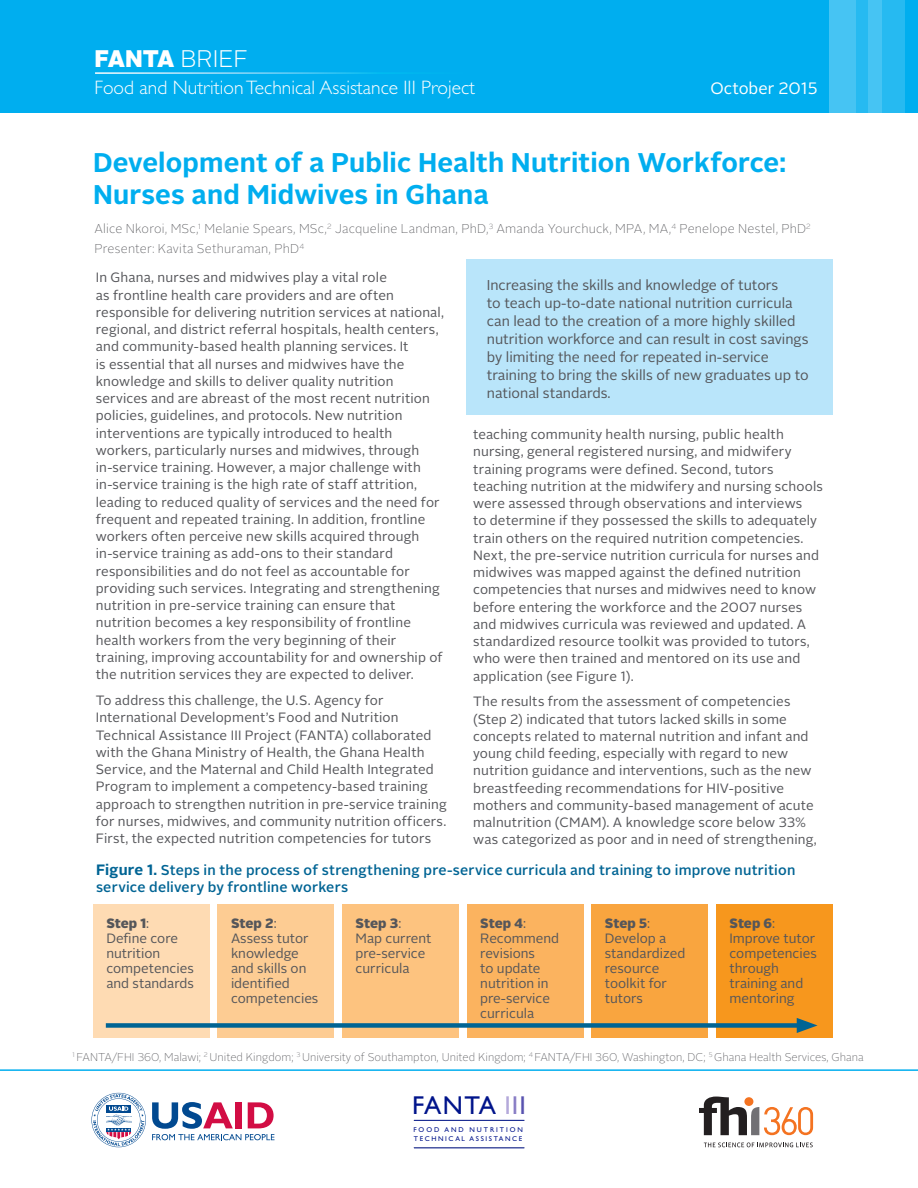
<style>
.page{position:relative;width:918px;height:1188px;background:#fff}
.page>*{position:absolute;margin:0;border:0;box-sizing:border-box;transform-origin:0 0}
.t1{font:700 27px/32.4px "Alright Sans";letter-spacing:.005em;color:#00aeef}
.t2{font:25.95px "Gill Sans";letter-spacing:.04em;color:#00148b}
.t3{font:900 24px "Alright Sans";letter-spacing:-.035em;color:#fff}
.t4{font:300 19.5px "Gill Sans";color:#fff}
.t5{font:16.5px "Alright Sans";color:#fff}
.t6{font:14.25px/18px "Alright Sans";color:#55565a}
.t7{font:500 14.25px/17.1px "Alright Sans";letter-spacing:.015em;color:#006494}
.t8{font:13.5px/17.2px "Alright Sans";letter-spacing:.01em;color:#55565a}
.t9{font:900 13.5px "Alright Sans";letter-spacing:-.005em;color:#55565a}
.t10{font:100 12.75px "Alright Sans";letter-spacing:.015em;color:#55565a}
.t11{font:100 11.25px "Alright Sans";color:#55565a}
.t12{font:7.05px/9.8px "Gill Sans";letter-spacing:.23em;color:#00148b}
.s1{font-weight:300}
.s2{font-weight:700;font-size:15px}
.s3{font-weight:900}
.s4{font-weight:400}
.s5{color:#b4a9da}
.s6{color:#887dc5}
.s7{color:#5852af}
</style>
<div class="page">
<div style="left:0;top:0;width:918px;height:112px;background:#00aeef"></div>
<div style="left:856px;top:0;width:49px;height:113px;background:#26baf1"></div>
<div style="left:829px;top:0;width:27px;height:113px;background:#46c4f3"></div>
<svg style="left:868px;top:0;width:13px;height:113px"></svg>
<hr style="left:95px;top:72px;width:378px;height:2px;background:#fff">
<hr style="left:414px;top:1120px;width:110px;height:1px;background:#00148b">
<hr style="left:414px;top:1148px;width:110px;height:1px;background:#00148b">
<svg style="left:699px;top:1097px;width:114px;height:38px"></svg>
<svg style="left:704px;top:1143px;width:109px;height:4px"></svg>
<svg style="left:152px;top:1102px;width:122px;height:38px"></svg>
<svg style="left:92px;top:1093px;width:54px;height:54px"></svg>
<hr style="left:0;top:1069px;width:918px;height:2px;background:#00aeef">
<div style="left:467px;top:259px;width:366px;height:156px;background:#b9e5fa"></div>
<div style="left:93px;top:904px;width:117px;height:134px;background:#fedbb3"></div>
<div style="left:218px;top:904px;width:116px;height:134px;background:#fdcc93"></div>
<div style="left:342px;top:904px;width:117px;height:134px;background:#fdc37f"></div>
<div style="left:467px;top:904px;width:116px;height:134px;background:#fbb35f"></div>
<div style="left:591px;top:904px;width:117px;height:134px;background:#f9a53f"></div>
<div style="left:716px;top:904px;width:117px;height:134px;background:#f7971d"></div>
<div style="left:106px;top:1023px;width:699px;height:5px;background:#006494"></div>
<svg style="left:797px;top:1018px;width:21px;height:15px"></svg>
<h3 class="t3" style="left:94px;top:42px;width:155px">FANTA <span class="s1">BRIEF</span></h3>
<h3 class="t4" style="left:94px;top:76px;width:382px">Food and Nutrition Technical Assistance III Project</h3>
<p class="t5" style="left:711px;top:77px;width:108px">October 2015</p>
<p class="t1" style="left:93px;top:147px;width:695px">Development of a Public Health Nutrition Workforce:<br>Nurses and Midwives in Ghana</p>
<p class="t10" style="left:94px;top:220px;width:718px">Alice Nkoroi, MSc,<sup>1</sup> Melanie Spears, MSc,<sup>2</sup> Jacqueline Landman, PhD,<sup>3</sup> Amanda Yourchuck, MPA, MA,<sup>4</sup> Penelope Nestel, PhD<sup>2</sup></p>
<p class="t10" style="left:94px;top:240px;width:211px">Presenter: Kavita Sethuraman, PhD<sup>4</sup></p>
<p class="t8" style="left:96px;top:269px;width:350px">In Ghana, nurses and midwives play a vital role<br>as frontline health care providers and are often responsible for delivering nutrition services at national, regional, and district referral hospitals, health centers, and community-based health planning services. It<br>is essential that all nurses and midwives have the knowledge and skills to deliver quality nutrition services and are abreast of the most recent nutrition policies, guidelines, and protocols. New nutrition interventions are typically introduced to health workers, particularly nurses and midwives, through in-service training. However, a major challenge with in-service training is the high rate of staff attrition, leading to reduced quality of services and the need for frequent and repeated training. In addition, frontline workers often perceive new skills acquired through in-service training as add-ons to their standard responsibilities and do not feel as accountable for providing such services. Integrating and strengthening nutrition in pre-service training can ensure that nutrition becomes a key responsibility of frontline health workers from the very beginning of their training, improving accountability for and ownership of the nutrition services they are expected to deliver.</p>
<p class="t8" style="left:96px;top:692px;width:352px">To address this challenge, the U.S. Agency for International Development’s Food and Nutrition Technical Assistance III Project (FANTA) collaborated with the Ghana Ministry of Health, the Ghana Health Service, and the Maternal and Child Health Integrated Program to implement a competency-based training approach to strengthen nutrition in pre-service training for nurses, midwives, and community nutrition officers.<br>First, the expected nutrition competencies for tutors</p>
<p class="t6" style="left:487px;top:277px;width:323px">Increasing the skills and knowledge of tutors<br>to teach up-to-date national nutrition curricula can lead to the creation of a more highly skilled nutrition workforce and can result in cost savings by limiting the need for repeated in-service training to bring the skills of new graduates up to national standards.</p>
<p class="t8" style="left:473px;top:426px;width:351px">teaching community health nursing, public health nursing, general registered nursing, and midwifery training programs were defined. Second, tutors teaching nutrition at the midwifery and nursing schools were assessed through observations and interviews<br>to determine if they possessed the skills to adequately train others on the required nutrition competencies.<br>Next, the pre-service nutrition curricula for nurses and midwives was mapped against the defined nutrition competencies that nurses and midwives need to know before entering the workforce and the 2007 nurses and midwives curricula was reviewed and updated. A standardized resource toolkit was provided to tutors, who were then trained and mentored on its use and application (see Figure 1).</p>
<p class="t8" style="left:473px;top:693px;width:345px">The results from the assessment of competencies (Step 2) indicated that tutors lacked skills in some concepts related to maternal nutrition and infant and young child feeding, especially with regard to new nutrition guidance and interventions, such as the new breastfeeding recommendations for HIV-positive mothers and community-based management of acute malnutrition (CMAM). A knowledge score below 33% was categorized as poor and in need of strengthening,</p>
<p class="t7" style="left:96px;top:862px;width:701px"><span class="s2">Figure 1.</span> Steps in the process of strengthening pre-service curricula and training to improve nutrition service delivery by frontline workers</p>
<p class="t8" style="left:231px;top:916px;width:89px;line-height:15px"><span class="s3">Step 2</span>:<br>Assess tutor knowledge and skills on identified competencies</p>
<p class="t9" style="left:356px;top:913px;width:47px">Step 3<span class="s4">:</span></p>
<p class="t8" style="left:480px;top:916px;width:81px;line-height:15px"><span class="s3">Step 4</span>:<br>Recommend revisions<br>to update nutrition in pre-service curricula</p>
<p class="t8" style="left:605px;top:916px;width:82px;line-height:15px"><span class="s3">Step 5</span>:<br>Develop a standardized resource toolkit for tutors</p>
<p class="t8" style="left:730px;top:916px;width:89px;line-height:15px"><span class="s3">Step 6</span>:<br>Improve tutor competencies through training and mentoring</p>
<p class="t11" style="left:72px;top:1049px;width:793px"><sup>1</sup> FANTA/FHI 360, Malawi; <sup>2</sup> United Kingdom; <sup>3</sup> University of Southampton, United Kingdom; <sup>4</sup> FANTA/FHI 360, Washington, DC; <sup>5</sup> Ghana Health Services, Ghana</p>
<p class="t9" style="left:106px;top:913px;width:44px">Step 1<span class="s4">:</span></p>
<p class="t8" style="left:106px;top:931px;width:89px;line-height:15px">Define core nutrition competencies and standards</p>
<p class="t8" style="left:356px;top:931px;width:77px;line-height:15px">Map current pre-service curricula</p>
<p class="t2" style="left:412px;top:1090px;width:115px">FANTA <span class="s5">I</span><span class="s6">I</span><span class="s7">I</span></p>
<p class="t12" style="left:413px;top:1124px;width:111px">FOOD AND NUTRITION<br>TECHNICAL ASSISTANCE</p>
</div>
